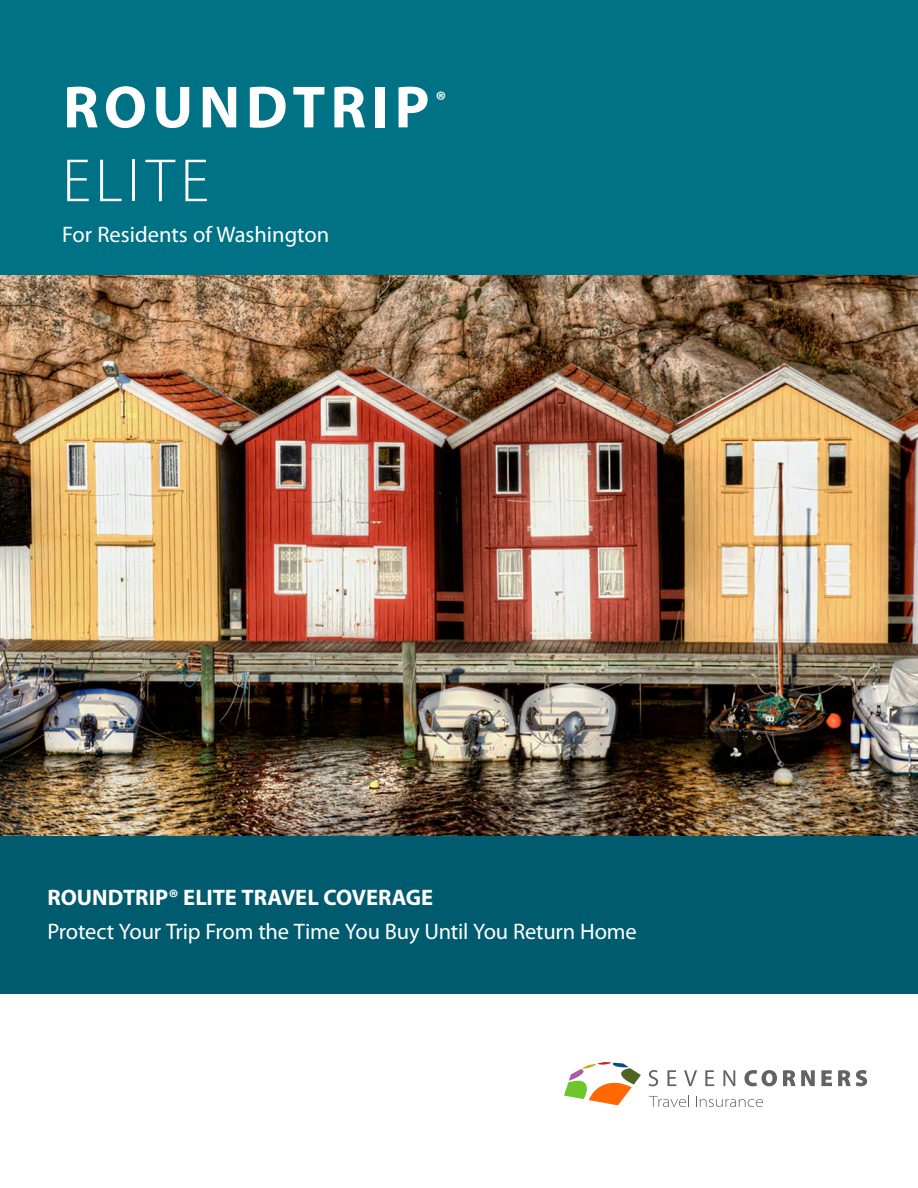
<style>
.page{position:relative;width:918px;height:1188px;background:#fff}
.page>*{position:absolute;margin:0;border:0;box-sizing:border-box;transform-origin:0 0}
.t1{font:300 61.5px "Myriad Pro";letter-spacing:.085em;color:#fff}
.t2{font:700 60px "Myriad Pro";letter-spacing:.09em;color:#fff}
.t3{font:700 24px "Myriad Pro";color:#fff}
.t4{font:22.5px "Myriad Pro";letter-spacing:-.005em;color:#fff}
.t5{font:700 22.5px "Myriad Pro";letter-spacing:-.005em;color:#fff}
</style>
<div class="page">
<div style="left:0;top:0;width:918px;height:994px;background:#007285"></div>
<div style="left:0;top:836px;width:918px;height:158px;background:#005b6f"></div>
<img style="left:0;top:275px;width:918px;height:561px">
<svg style="left:649px;top:1070px;width:9px;height:16px"></svg>
<svg style="left:667px;top:1070px;width:9px;height:16px"></svg>
<svg style="left:684px;top:1070px;width:13px;height:16px"></svg>
<svg style="left:705px;top:1070px;width:9px;height:16px"></svg>
<svg style="left:723px;top:1070px;width:12px;height:16px"></svg>
<svg style="left:744px;top:1070px;width:33px;height:16px"></svg>
<svg style="left:783px;top:1070px;width:32px;height:16px"></svg>
<svg style="left:821px;top:1070px;width:11px;height:16px"></svg>
<svg style="left:838px;top:1070px;width:29px;height:16px"></svg>
<svg style="left:564px;top:1062px;width:77px;height:43px"></svg>
<svg style="left:649px;top:1095px;width:40px;height:12px"></svg>
<svg style="left:696px;top:1096px;width:67px;height:11px"></svg>
<h2 class="t2" style="left:63px;top:68px;width:368px">ROUNDTRIP</h2>
<p class="t3" style="left:435px;top:84px;width:13px">®</p>
<h1 class="t1" style="left:62px;top:147px;width:148px">ELITE</h1>
<p class="t4" style="left:62px;top:220px;width:269px">For Residents of Washington</p>
<p class="t5" style="left:48px;top:883px;width:387px">ROUNDTRIP® ELITE TRAVEL COVERAGE</p>
<p class="t4" style="left:47px;top:918px;width:591px">Protect Your Trip From the Time You Buy Until You Return Home</p>
</div>
